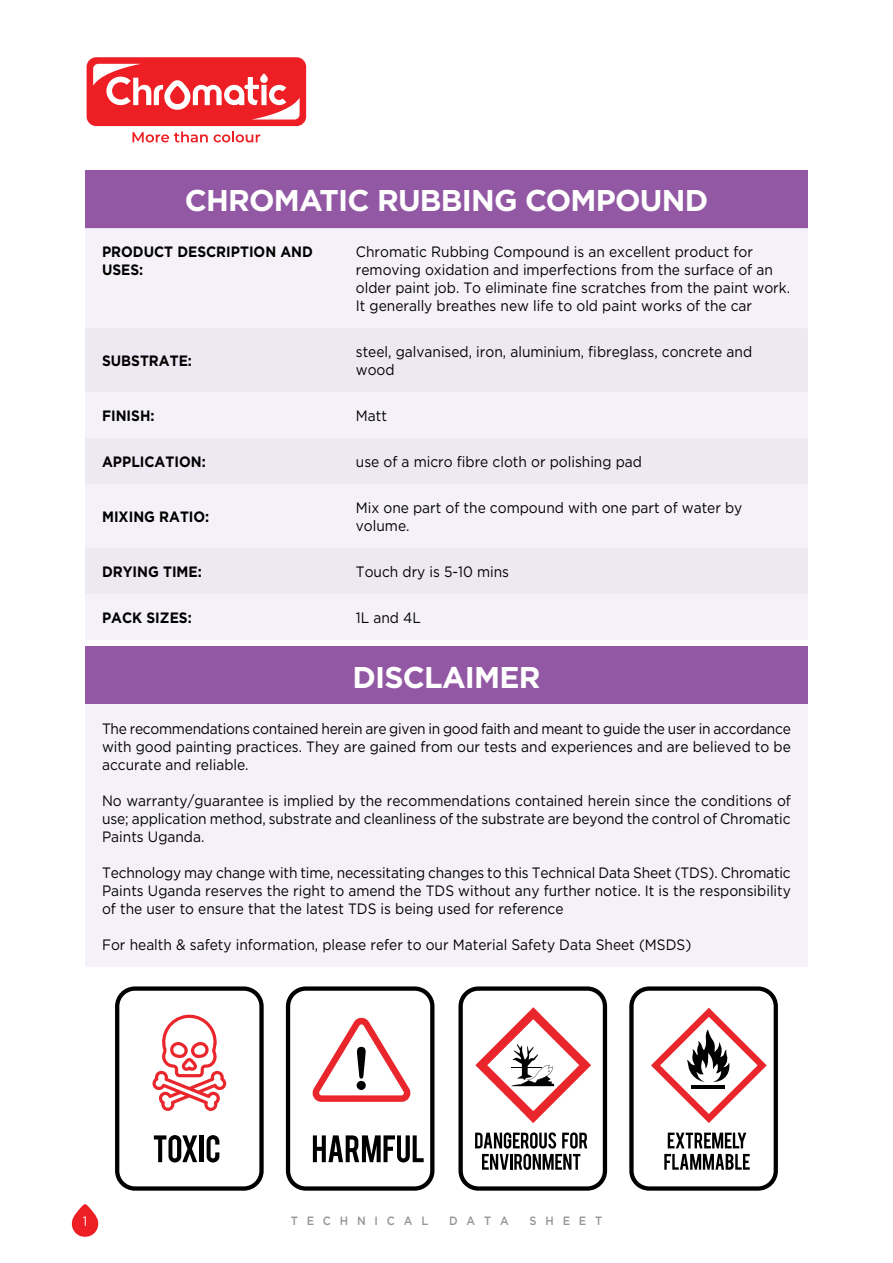
<style>
.page{position:relative;width:893px;height:1263px;background:#fff}
.page>*{position:absolute;margin:0;border:0;box-sizing:border-box;transform-origin:0 0}
.t1{font:700 30px "Gotham";letter-spacing:-.025em;color:#fff}
.t2{font:15px/18px "Gotham";color:#000;text-align:justify;scale:.92 1}
.t3{font:700 15px/18px "Gotham";color:#000;scale:.92 1}
.t4{font:13.5px "Gotham";color:#fff;scale:.92 1}
.t5{font:500 12px "Gotham";letter-spacing:.8em;color:#939598;scale:.92 1}
</style>
<div class="page">
<svg style="left:71px;top:1204px;width:28px;height:33px"></svg>
<svg style="left:85px;top:56px;width:223px;height:72px"></svg>
<div style="left:87px;top:57px;width:219px;height:69px;background:#ed1f24;border-radius:10px"></div>
<svg style="left:93px;top:64px;width:207px;height:56px"></svg>
<svg style="left:132px;top:131px;width:76px;height:11px"></svg>
<svg style="left:214px;top:131px;width:46px;height:11px"></svg>
<div style="left:85px;top:647px;width:723px;height:58px;background:#9258a4"></div>
<div style="left:85px;top:705px;width:723px;height:262px;background:#f5f1f8"></div>
<div style="left:115px;top:986px;width:149px;height:205px;border:4px solid #000;border-radius:18px"></div>
<div style="left:286px;top:986px;width:148px;height:205px;border:4px solid #000;border-radius:18px"></div>
<svg style="left:152px;top:1014px;width:75px;height:97px"></svg>
<svg style="left:154px;top:1135px;width:43px;height:27px"></svg>
<hr style="left:200px;top:1135px;width:4px;height:27px;background:#000">
<svg style="left:207px;top:1135px;width:12px;height:27px"></svg>
<svg style="left:313px;top:1135px;width:111px;height:27px"></svg>
<div style="left:458px;top:986px;width:149px;height:205px;border:4px solid #000;border-radius:18px"></div>
<div style="left:629px;top:986px;width:149px;height:205px;border:4px solid #000;border-radius:18px"></div>
<svg style="left:475px;top:1132px;width:81px;height:16px"></svg>
<svg style="left:562px;top:1132px;width:25px;height:16px"></svg>
<svg style="left:482px;top:1154px;width:98px;height:16px"></svg>
<svg style="left:664px;top:1154px;width:86px;height:16px"></svg>
<svg style="left:475px;top:1007px;width:116px;height:116px"></svg>
<svg style="left:651px;top:1007px;width:116px;height:141px"></svg>
<hr style="left:691px;top:1085px;width:34px;height:3px;background:#000">
<svg style="left:312px;top:1017px;width:99px;height:85px"></svg>
<div style="left:357px;top:1081px;width:9px;height:9px;background:#000;border-radius:50%"></div>
<div style="left:85px;top:170px;width:723px;height:58px;background:#9258a4"></div>
<div style="left:85px;top:228px;width:723px;height:412px;background:#f5f1f8"></div>
<svg style="left:85px;top:328px;width:723px;height:266px;fill:#eee8f3"></svg>
<h1 class="t1" style="left:185px;top:181px;width:525px">CHROMATIC RUBBING COMPOUND</h1>
<p class="t3" style="left:102px;top:243px;width:231px">PRODUCT DESCRIPTION AND<br>USES:</p>
<p class="t2" style="left:356px;top:242px;width:473px;text-align:left">Chromatic Rubbing Compound is an excellent product for removing oxidation and imperfections from the surface of an older paint job. To eliminate fine scratches from the paint work.<br>It generally breathes new life to old paint works of the car</p>
<p class="t3" style="left:102px;top:352px;width:99px">SUBSTRATE:</p>
<p class="t2" style="left:356px;top:342px;width:432px">steel, galvanised, iron, aluminium, fibreglass, concrete and wood</p>
<p class="t3" style="left:102px;top:407px;width:59px">FINISH:</p>
<p class="t2" style="left:356px;top:407px;width:35px">Matt</p>
<p class="t3" style="left:102px;top:453px;width:114px">APPLICATION:</p>
<p class="t2" style="left:356px;top:453px;width:313px">use of a micro fibre cloth or polishing pad</p>
<p class="t3" style="left:102px;top:508px;width:118px">MIXING RATIO:</p>
<p class="t2" style="left:356px;top:499px;width:422px">Mix one part of the compound with one part of water by volume.</p>
<p class="t3" style="left:102px;top:563px;width:110px">DRYING TIME:</p>
<p class="t2" style="left:356px;top:563px;width:168px">Touch dry is 5-10 mins</p>
<p class="t3" style="left:102px;top:609px;width:99px">PACK SIZES:</p>
<p class="t2" style="left:356px;top:609px;width:72px">1L and 4L</p>
<h1 class="t1" style="left:352px;top:657px;width:190px">DISCLAIMER</h1>
<p class="t2" style="left:102px;top:719px;width:750px">The recommendations contained herein are given in good faith and meant to guide the user in accordance with good painting practices. They are gained from our tests and experiences and are believed to be accurate and reliable.</p>
<p class="t2" style="left:102px;top:791px;width:750px">No warranty/guarantee is implied by the recommendations contained herein since the conditions of use; application method, substrate and cleanliness of the substrate are beyond the control of Chromatic Paints Uganda.</p>
<p class="t2" style="left:102px;top:863px;width:750px">Technology may change with time, necessitating changes to this Technical Data Sheet (TDS). Chromatic Paints Uganda reserves the right to amend the TDS without any further notice. It is the responsibility of the user to ensure that the latest TDS is being used for reference</p>
<p class="t2" style="left:102px;top:935px;width:642px">For health &amp; safety information, please refer to our Material Safety Data Sheet (MSDS)</p>
<p class="t4" style="left:83px;top:1212px;width:6px">1</p>
<p class="t5" style="left:291px;top:1213px;width:151px">TECHNICAL</p>
<p class="t5" style="left:449px;top:1213px;width:66px">DATA</p>
<p class="t5" style="left:530px;top:1213px;width:80px">SHEET</p>
</div>
